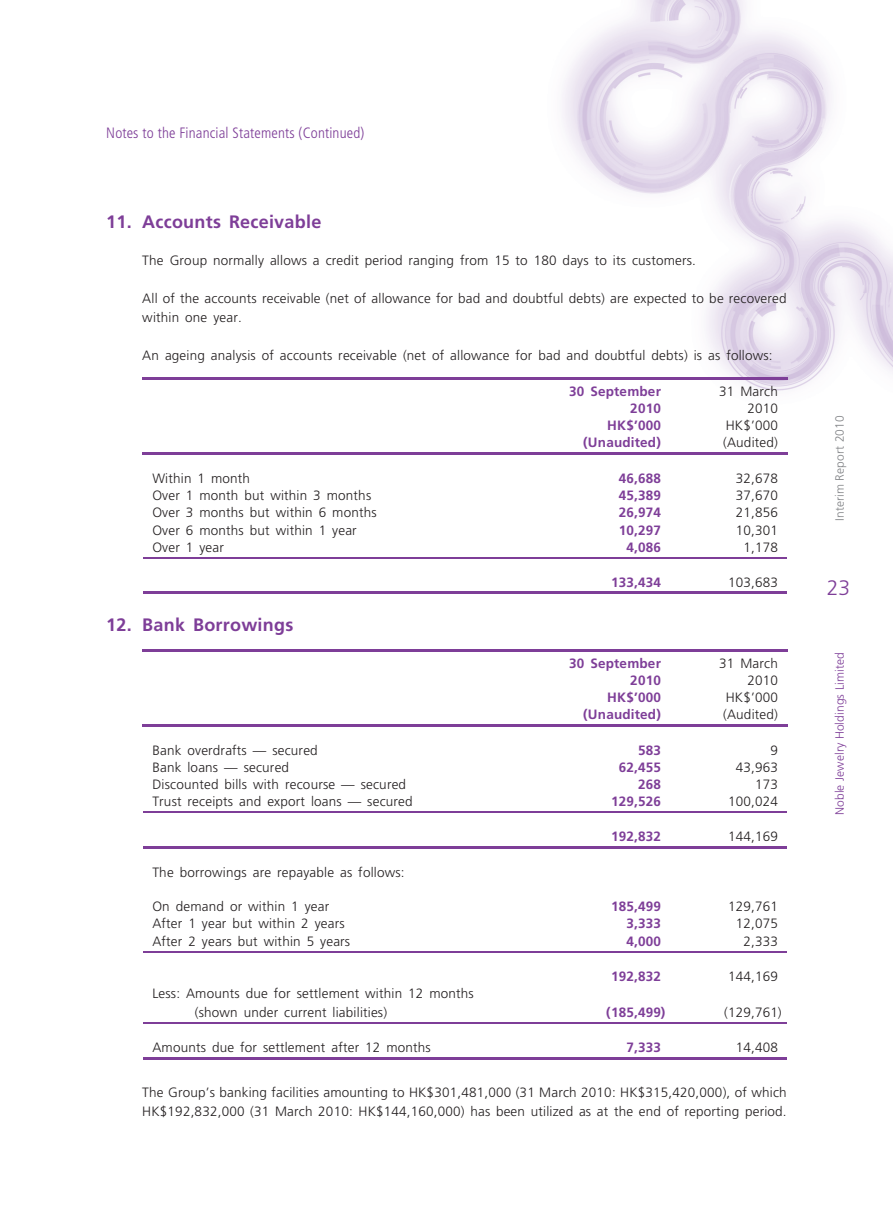
<style>
.page{position:relative;width:893px;height:1212px;background:#fff}
.page>*{position:absolute;margin:0;border:0;box-sizing:border-box;transform-origin:0 0}
.t1{font:300 21px "Frutiger LT Std";color:#7e3e98}
.t2{font:700 18px "Frutiger LT Std";letter-spacing:.015em;color:#7e3e98}
.t3{font:300 condensed 15px "Frutiger LT Std";letter-spacing:.01em;color:#7e3e98}
.t4{font:300 13.5px/19.5px "Frutiger LT Std";letter-spacing:.015em;color:#231f20}
.t5{font:700 13.5px "Frutiger LT Std";letter-spacing:.015em;color:#7e3e98}
.t6{font:300 12px "Frutiger LT Std";letter-spacing:.01em;color:#7e3e98}
.t7{font:300 12px "Frutiger LT Std";letter-spacing:.01em;color:#808285}
</style>
<div class="page">
<img style="left:142px;top:0;width:751px;height:1060px">
<hr style="left:142px;top:452px;width:646px;height:2px;background:#7e3e98">
<hr style="left:142px;top:378px;width:646px;height:2px;background:#7e3e98">
<hr style="left:143px;top:557px;width:644px;height:1px;background:#7e3e98">
<hr style="left:143px;top:592px;width:644px;height:2px;background:#7e3e98">
<hr style="left:142px;top:724px;width:646px;height:2px;background:#7e3e98">
<hr style="left:142px;top:649px;width:646px;height:2px;background:#7e3e98">
<hr style="left:143px;top:812px;width:644px;height:1px;background:#7e3e98">
<hr style="left:143px;top:951px;width:644px;height:1px;background:#7e3e98">
<hr style="left:143px;top:1023px;width:644px;height:1px;background:#7e3e98">
<hr style="left:143px;top:846px;width:644px;height:2px;background:#7e3e98">
<hr style="left:143px;top:1057px;width:644px;height:2px;background:#7e3e98">
<p class="t3" style="left:106px;top:127px;width:260px">Notes to the Financial Statements (Continued)</p>
<h2 class="t2" style="left:106px;top:214px;width:217px">11. Accounts Receivable</h2>
<p class="t4" style="left:142px;top:252px;width:555px">The Group normally allows a credit period ranging from 15 to 180 days to its customers.</p>
<p class="t4" style="left:142px;top:289px;width:646px">All of the accounts receivable (net of allowance for bad and doubtful debts) are expected to be recovered within one year.</p>
<p class="t4" style="left:142px;top:346px;width:632px">An ageing analysis of accounts receivable (net of allowance for bad and doubtful debts) is as follows:</p>
<p class="t5" style="left:569px;top:386px;width:93px">30 September</p>
<p class="t4" style="left:719px;top:382px;width:60px">31 March</p>
<p class="t5" style="left:630px;top:403px;width:32px">2010</p>
<p class="t4" style="left:747px;top:400px;width:32px">2010</p>
<p class="t5" style="left:607px;top:420px;width:55px">HK$’000</p>
<p class="t4" style="left:726px;top:417px;width:54px">HK$’000</p>
<p class="t5" style="left:583px;top:437px;width:79px">(Unaudited)</p>
<p class="t4" style="left:723px;top:434px;width:56px">(Audited)</p>
<p class="t4" style="left:152px;top:470px;width:99px">Within 1 month</p>
<p class="t5" style="left:619px;top:473px;width:44px">46,688</p>
<p class="t4" style="left:736px;top:470px;width:44px">32,678</p>
<p class="t4" style="left:152px;top:487px;width:220px">Over 1 month but within 3 months</p>
<p class="t5" style="left:619px;top:490px;width:44px">45,389</p>
<p class="t4" style="left:736px;top:487px;width:44px">37,670</p>
<p class="t4" style="left:152px;top:504px;width:226px">Over 3 months but within 6 months</p>
<p class="t5" style="left:619px;top:507px;width:44px">26,974</p>
<p class="t4" style="left:736px;top:504px;width:44px">21,856</p>
<p class="t4" style="left:152px;top:521px;width:206px">Over 6 months but within 1 year</p>
<p class="t5" style="left:619px;top:524px;width:44px">10,297</p>
<p class="t4" style="left:736px;top:521px;width:44px">10,301</p>
<p class="t4" style="left:152px;top:538px;width:73px">Over 1 year</p>
<p class="t5" style="left:626px;top:542px;width:36px">4,086</p>
<p class="t4" style="left:743px;top:538px;width:36px">1,178</p>
<p class="t5" style="left:611px;top:577px;width:51px">133,434</p>
<p class="t4" style="left:728px;top:573px;width:51px">103,683</p>
<h2 class="t2" style="left:106px;top:618px;width:189px">12. Bank Borrowings</h2>
<p class="t5" style="left:569px;top:657px;width:93px">30 September</p>
<p class="t4" style="left:719px;top:654px;width:60px">31 March</p>
<p class="t5" style="left:630px;top:675px;width:32px">2010</p>
<p class="t4" style="left:747px;top:671px;width:32px">2010</p>
<p class="t5" style="left:607px;top:692px;width:55px">HK$’000</p>
<p class="t4" style="left:726px;top:689px;width:54px">HK$’000</p>
<p class="t5" style="left:583px;top:709px;width:79px">(Unaudited)</p>
<p class="t4" style="left:723px;top:706px;width:56px">(Audited)</p>
<p class="t4" style="left:152px;top:741px;width:167px">Bank overdrafts — secured</p>
<p class="t5" style="left:638px;top:744px;width:24px">583</p>
<p class="t4" style="left:770px;top:741px;width:9px">9</p>
<p class="t4" style="left:152px;top:758px;width:138px">Bank loans — secured</p>
<p class="t5" style="left:619px;top:762px;width:44px">62,455</p>
<p class="t4" style="left:736px;top:758px;width:44px">43,963</p>
<p class="t4" style="left:152px;top:776px;width:255px">Discounted bills with recourse — secured</p>
<p class="t5" style="left:638px;top:779px;width:24px">268</p>
<p class="t4" style="left:755px;top:776px;width:24px">173</p>
<p class="t4" style="left:152px;top:793px;width:262px">Trust receipts and export loans — secured</p>
<p class="t5" style="left:611px;top:796px;width:51px">129,526</p>
<p class="t4" style="left:728px;top:793px;width:51px">100,024</p>
<p class="t5" style="left:611px;top:831px;width:51px">192,832</p>
<p class="t4" style="left:728px;top:828px;width:51px">144,169</p>
<p class="t4" style="left:152px;top:863px;width:254px">The borrowings are repayable as follows:</p>
<p class="t4" style="left:152px;top:898px;width:178px">On demand or within 1 year</p>
<p class="t5" style="left:611px;top:901px;width:51px">185,499</p>
<p class="t4" style="left:728px;top:898px;width:51px">129,761</p>
<p class="t4" style="left:152px;top:915px;width:194px">After 1 year but within 2 years</p>
<p class="t5" style="left:626px;top:918px;width:36px">3,333</p>
<p class="t4" style="left:736px;top:915px;width:44px">12,075</p>
<p class="t4" style="left:152px;top:932px;width:199px">After 2 years but within 5 years</p>
<p class="t5" style="left:626px;top:935px;width:36px">4,000</p>
<p class="t4" style="left:743px;top:932px;width:36px">2,333</p>
<p class="t5" style="left:611px;top:970px;width:51px">192,832</p>
<p class="t4" style="left:728px;top:967px;width:51px">144,169</p>
<p class="t4" style="left:195px;top:984px;width:281px;text-indent:-42px">Less: Amounts due for settlement within 12 months (shown under current liabilities)</p>
<p class="t5" style="left:606px;top:1007px;width:61px">(185,499)</p>
<p class="t4" style="left:724px;top:1004px;width:59px">(129,761)</p>
<p class="t4" style="left:152px;top:1039px;width:280px">Amounts due for settlement after 12 months</p>
<p class="t5" style="left:626px;top:1042px;width:36px">7,333</p>
<p class="t4" style="left:736px;top:1039px;width:44px">14,408</p>
<p class="t4" style="left:142px;top:1083px;width:646px">The Group’s banking facilities amounting to HK$301,481,000 (31 March 2010: HK$315,420,000), of which<br>HK$192,832,000 (31 March 2010: HK$144,160,000) has been utilized as at the end of reporting period.</p>
<p class="t7" style="left:835px;top:521px;width:107px;rotate:-90deg">Interim Report 2010</p>
<h1 class="t1" style="left:827px;top:579px;width:25px">23</h1>
<p class="t6" style="left:835px;top:815px;width:164px;rotate:-90deg">Noble Jewelry Holdings Limited</p>
</div>
